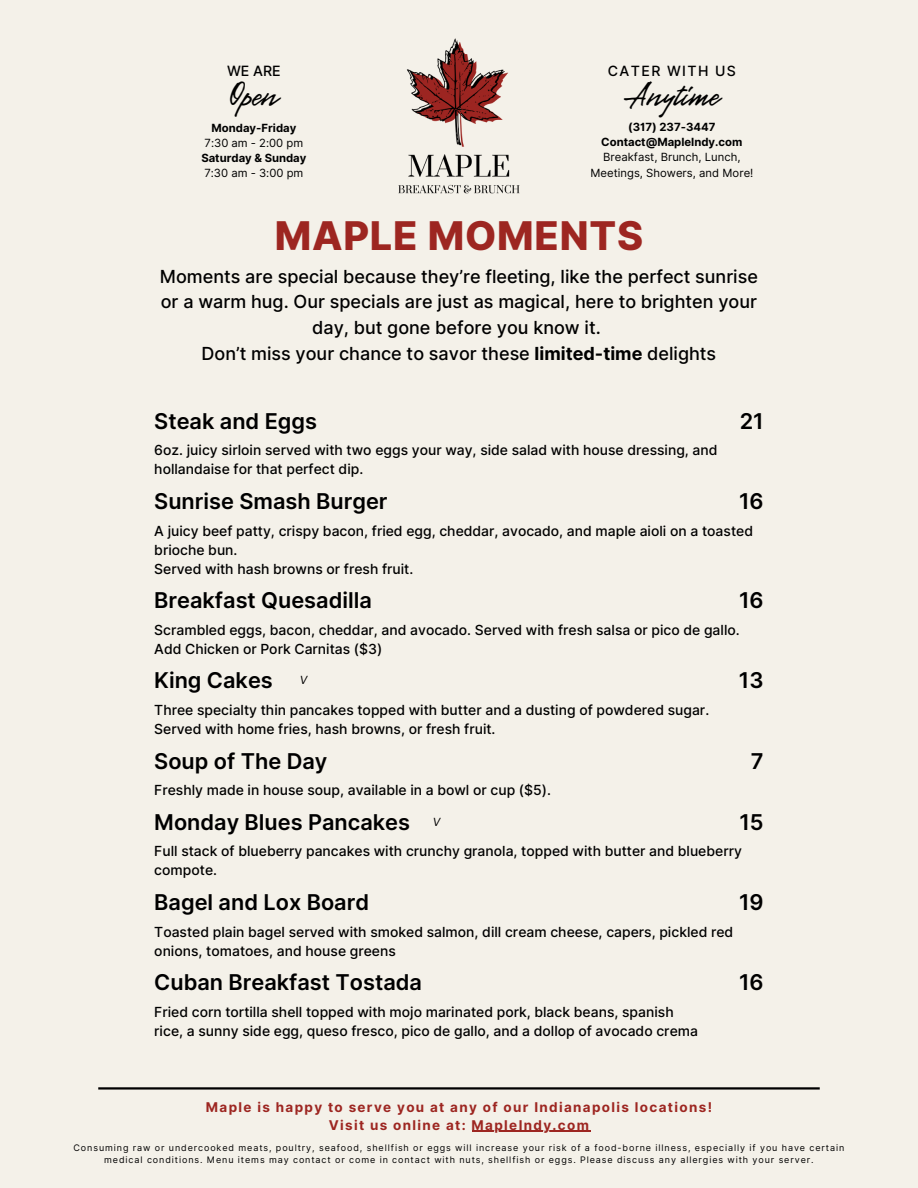
<style>
.page{position:relative;width:918px;height:1188px;background:#f4f1e9}
.page>*{position:absolute;margin:0;border:0;box-sizing:border-box;transform-origin:0 0}
.t1{font:800 39.6px "Inter";letter-spacing:.02em;color:#9d2621}
.t2{font:39.45px "Gentlemens Script";color:#000}
.t3{font:600 21.75px "Inter";color:#000}
.t4{font:500 18px/25.8px "Inter";color:#000;text-align:center}
.t5{font:500 14.1px "Inter";letter-spacing:.1em;color:#000}
.t6{font:500 13.95px/19px "Inter";color:#000}
.t7{font:700 13.5px/18px "Inter";letter-spacing:.1em;color:#9d2621;text-align:center}
.t8{font:11.25px/15px "Inter";color:#000;text-align:center}
.t9{font:700 11.25px "Inter";color:#000}
.t10{font:italic 11.25px "Inter";color:#000}
.t11{font:9px/12px "Inter";letter-spacing:.1em;color:#000;text-align:center}
.s1{font-weight:700}
</style>
<div class="page">
<hr style="left:98px;top:1087px;width:722px;height:3px;background:#000">
<hr style="left:472px;top:1131px;width:118px;height:1px;background:#9d2621">
<img style="left:398px;top:38px;width:122px;height:156px">
<p class="t5" style="left:227px;top:63px;width:55px">WE ARE</p>
<p class="t5" style="left:608px;top:63px;width:130px">CATER WITH US</p>
<h3 class="t2" style="left:230px;top:71px;width:49px">Open</h3>
<p class="t2" style="left:624px;top:71px;width:97px">Anytime</p>
<h6 class="t9" style="left:211px;top:121px;width:86px">Monday-Friday</h6>
<h3 class="t8" style="left:205px;top:135px;width:100px">7:30 am - 2:00 pm</h3>
<h6 class="t9" style="left:628px;top:120px;width:89px">(317) 237-3447</h6>
<h3 class="t9" style="left:601px;top:136px;width:143px">Contact@MapleIndy.com</h3>
<p class="t9" style="left:201px;top:151px;width:107px">Saturday &amp; Sunday</p>
<p class="t8" style="left:204px;top:165px;width:100px">7:30 am - 3:00 pm</p>
<h6 class="t8" style="left:590px;top:150px;width:165px">Breakfast, Brunch, Lunch,<br>Meetings, Showers, and More!</h6>
<h5 class="t1" style="left:275px;top:211px;width:370px">MAPLE MOMENTS</h5>
<h3 class="t4" style="left:160px;top:263px;width:600px">Moments are special because they’re fleeting, like the perfect sunrise or a warm hug. Our specials are just as magical, here to brighten your day, but gone before you know it.<br>Don’t miss your chance to savor these <span class="s1">limited-time</span> delights</h3>
<h2 class="t3" style="left:154px;top:408px;width:164px">Steak and Eggs</h2>
<p class="t3" style="left:740px;top:408px;width:25px">21</p>
<p class="t6" style="left:154px;top:441px;width:565px">6oz. juicy sirloin served with two eggs your way, side salad with house dressing, and hollandaise for that perfect dip.</p>
<p class="t3" style="left:154px;top:488px;width:235px">Sunrise Smash Burger</p>
<p class="t3" style="left:739px;top:488px;width:26px">16</p>
<p class="t6" style="left:154px;top:521px;width:600px">A juicy beef patty, crispy bacon, fried egg, cheddar, avocado, and maple aioli on a toasted brioche bun.<br>Served with hash browns or fresh fruit.</p>
<p class="t3" style="left:154px;top:587px;width:219px">Breakfast Quesadilla</p>
<h2 class="t3" style="left:739px;top:587px;width:26px">16</h2>
<p class="t6" style="left:154px;top:620px;width:587px">Scrambled eggs, bacon, cheddar, and avocado. Served with fresh salsa or pico de gallo.<br>Add Chicken or Pork Carnitas ($3)</p>
<p class="t3" style="left:154px;top:667px;width:120px">King Cakes</p>
<p class="t3" style="left:739px;top:667px;width:26px">13</p>
<h1 class="t6" style="left:154px;top:700px;width:556px">Three specialty thin pancakes topped with butter and a dusting of powdered sugar.<br>Served with home fries, hash browns, or fresh fruit.</h1>
<h3 class="t10" style="left:300px;top:674px;width:9px">V</h3>
<p class="t3" style="left:154px;top:748px;width:175px">Soup of The Day</p>
<h6 class="t3" style="left:751px;top:748px;width:14px">7</h6>
<h3 class="t6" style="left:154px;top:781px;width:398px">Freshly made in house soup, available in a bowl or cup ($5).</h3>
<p class="t3" style="left:154px;top:809px;width:257px">Monday Blues Pancakes</p>
<p class="t6" style="left:154px;top:842px;width:589px">Full stack of blueberry pancakes with crunchy granola, topped with butter and blueberry compote.</p>
<h6 class="t3" style="left:739px;top:809px;width:26px">15</h6>
<p class="t10" style="left:433px;top:815px;width:9px">V</p>
<h3 class="t3" style="left:154px;top:889px;width:216px">Bagel and Lox Board</h3>
<p class="t6" style="left:154px;top:922px;width:581px">Toasted plain bagel served with smoked salmon, dill cream cheese, capers, pickled red onions, tomatoes, and house greens</p>
<h6 class="t3" style="left:154px;top:969px;width:269px">Cuban Breakfast Tostada</h6>
<p class="t6" style="left:154px;top:1002px;width:545px">Fried corn tortilla shell topped with mojo marinated pork, black beans, spanish rice, a sunny side egg, queso fresco, pico de gallo, and a dollop of avocado crema</p>
<h6 class="t3" style="left:739px;top:889px;width:26px">19</h6>
<h6 class="t3" style="left:739px;top:969px;width:26px">16</h6>
<h6 class="t7" style="left:206px;top:1098px;width:508px">Maple is happy to serve you at any of our Indianapolis locations!<br>Visit us online at: MapleIndy.com</h6>
<h4 class="t11" style="left:74px;top:1142px;width:772px">Consuming raw or undercooked meats, poultry, seafood, shellfish or eggs will increase your risk of a food-borne illness, especially if you have certain medical conditions. Menu items may contact or come in contact with nuts, shellfish or eggs. Please discuss any allergies with your server.</h4>
</div>
